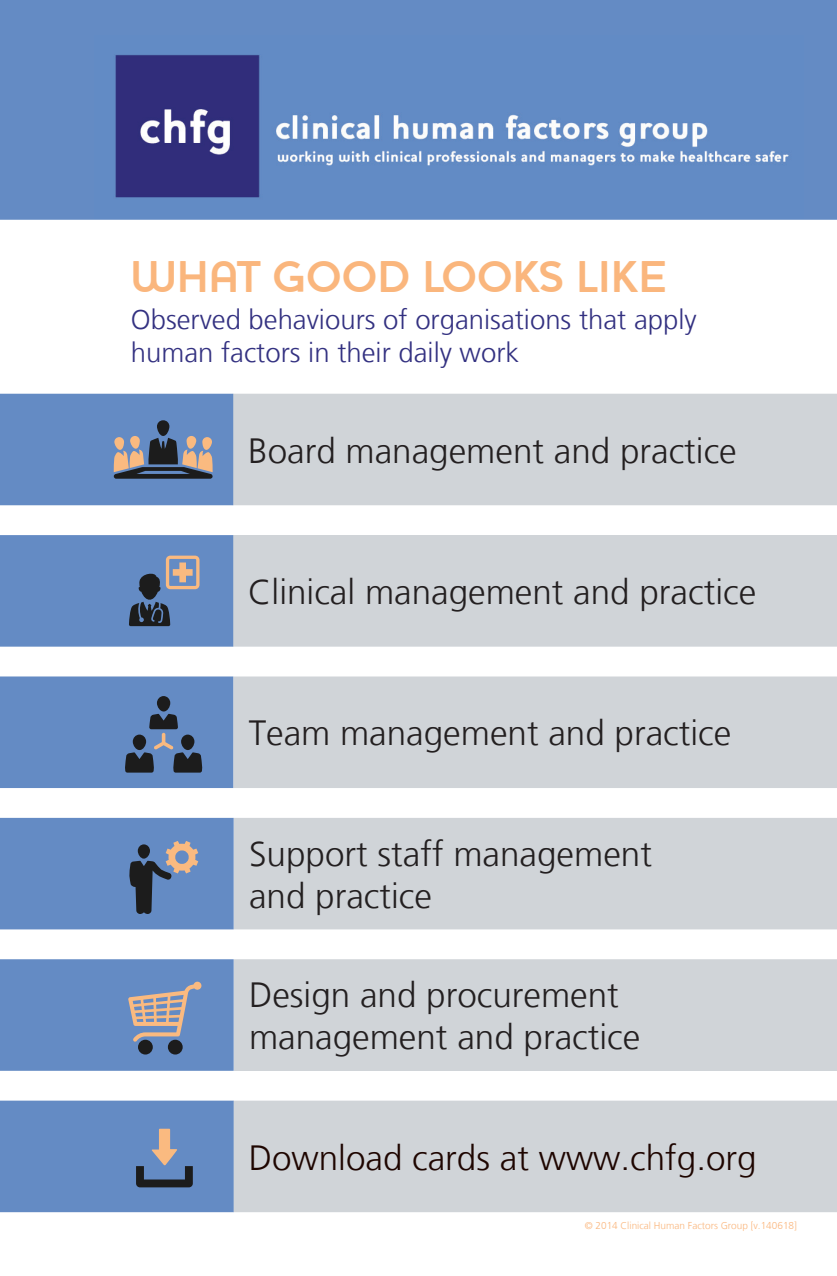
<style>
.page{position:relative;width:837px;height:1276px;background:#fff}
.page>*{position:absolute;margin:0;border:0;box-sizing:border-box;transform-origin:0 0}
.t1{font:700 45px "Houschka";color:#fab67d}
.t2{font:300 35px "Frutiger LT";color:#231f20}
.t3{font:300 35px "Frutiger LT";color:#1e0500}
.t4{font:300 27.5px "Frutiger LT";color:#333181}
.t5{font:300 10px "Frutiger LT";color:#fab67d}
</style>
<div class="page">
<div style="left:0;top:0;width:836px;height:220px;background:#648bc4"></div>
<img style="left:94px;top:35px;width:709px;height:183px">
<div style="left:233px;top:394px;width:603px;height:111px;background:#d0d4d8"></div>
<div style="left:233px;top:535px;width:603px;height:111px;background:#d0d4d8"></div>
<div style="left:233px;top:676px;width:603px;height:112px;background:#d0d4d8"></div>
<div style="left:233px;top:818px;width:603px;height:111px;background:#d0d4d8"></div>
<div style="left:233px;top:959px;width:603px;height:111px;background:#d0d4d8"></div>
<div style="left:1px;top:395px;width:231px;height:109px;background:#648bc4"></div>
<div style="left:0;top:394px;width:233px;height:111px;border:2px solid #648bc4"></div>
<div style="left:1px;top:960px;width:231px;height:109px;background:#648bc4"></div>
<div style="left:0;top:959px;width:233px;height:111px;border:2px solid #648bc4"></div>
<div style="left:1px;top:819px;width:231px;height:109px;background:#648bc4"></div>
<div style="left:0;top:818px;width:233px;height:111px;border:2px solid #648bc4"></div>
<div style="left:1px;top:678px;width:231px;height:109px;background:#648bc4"></div>
<div style="left:0;top:676px;width:233px;height:112px;border:2px solid #648bc4"></div>
<div style="left:1px;top:536px;width:231px;height:109px;background:#648bc4"></div>
<div style="left:0;top:535px;width:233px;height:111px;border:2px solid #648bc4"></div>
<div style="left:233px;top:1100px;width:603px;height:112px;background:#d0d4d8"></div>
<div style="left:1px;top:1102px;width:231px;height:109px;background:#648bc4"></div>
<div style="left:0;top:1100px;width:233px;height:112px;border:2px solid #648bc4"></div>
<svg style="left:129px;top:555px;width:70px;height:71px"></svg>
<svg style="left:114px;top:420px;width:99px;height:59px"></svg>
<div style="left:157px;top:696px;width:13px;height:15px;background:#1c1c1c;border-radius:50%"></div>
<svg style="left:125px;top:714px;width:77px;height:58px"></svg>
<svg style="left:129px;top:841px;width:69px;height:73px"></svg>
<svg style="left:128px;top:981px;width:73px;height:73px"></svg>
<svg style="left:136px;top:1128px;width:57px;height:59px"></svg>
<p class="t1" style="left:131px;top:250px;width:536px">WHAT GOOD LOOKS LIKE</p>
<p class="t4" style="left:131px;top:304px;width:567px">Observed behaviours of organisations that apply</p>
<p class="t4" style="left:131px;top:337px;width:390px">human factors in their daily work</p>
<p class="t2" style="left:248px;top:431px;width:490px">Board management and practice</p>
<p class="t2" style="left:248px;top:572px;width:509px">Clinical management and practice</p>
<p class="t2" style="left:248px;top:713px;width:484px">Team management and practice</p>
<p class="t2" style="left:249px;top:834px;width:404px">Support staff management</p>
<p class="t2" style="left:249px;top:876px;width:184px">and practice</p>
<p class="t2" style="left:249px;top:975px;width:371px">Design and procurement</p>
<p class="t2" style="left:249px;top:1017px;width:392px">management and practice</p>
<p class="t3" style="left:248px;top:1137px;width:509px">Download cards at www.chfg.org</p>
<p class="t5" style="left:584px;top:1219px;width:213px">© 2014 Clinical Human Factors Group [v.140618]</p>
</div>
